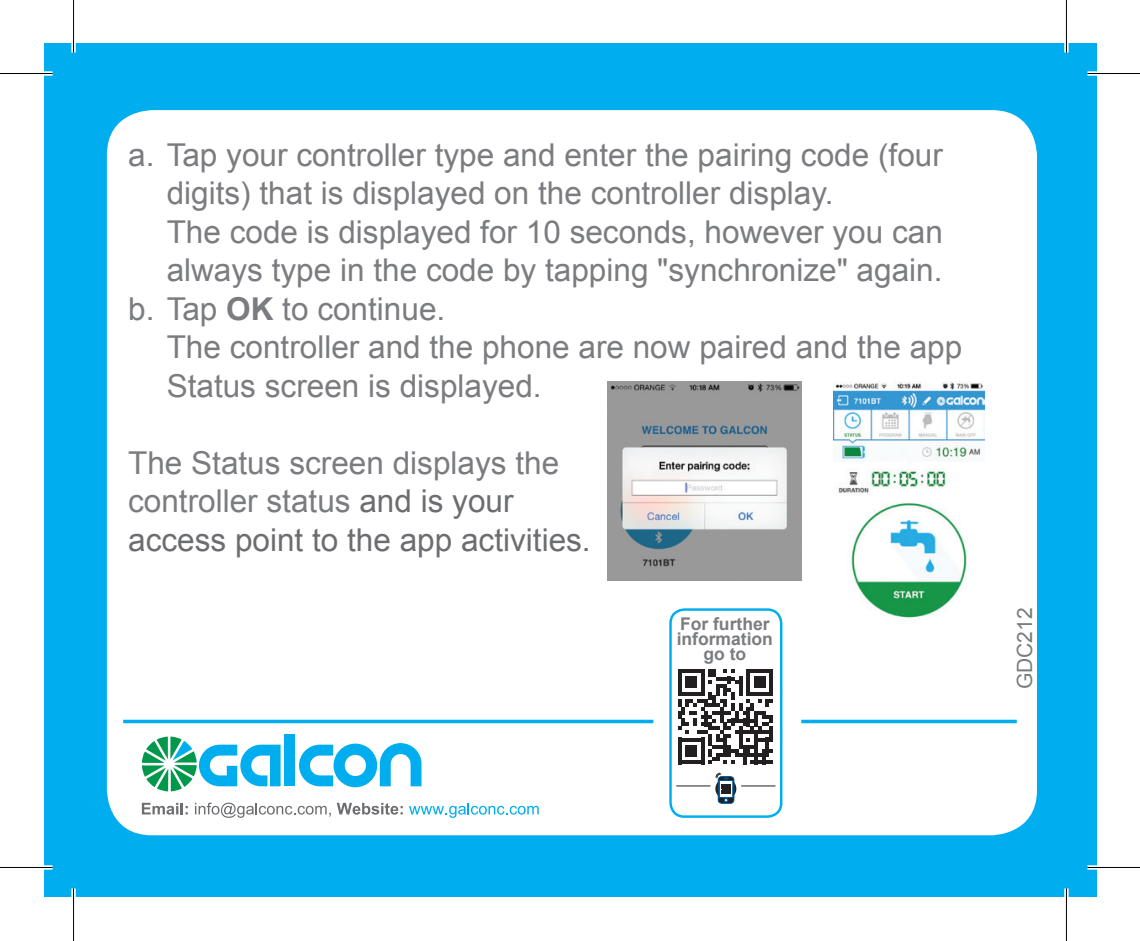
<style>
.page{position:relative;width:1140px;height:941px;background:#fff}
.page>*{position:absolute;margin:0;border:0;box-sizing:border-box;transform-origin:0 0}
.t1{font:31.5px/38.5px "Arial";color:#7a7c7f}
.t2{font:21px "Arial";color:#7a7c7f}
.t3{font:700 17.5px/29.4px "Arial";color:#7a7c7f;text-align:center}
.s1{font-weight:700}
.s2{color:#6c6d70}
</style>
<div class="page">
<div style="left:44px;top:44px;width:1051px;height:853px;background:#00aeef"></div>
<div style="left:107px;top:110px;width:929px;height:725px;background:#fff;border-radius:45px"></div>
<hr style="left:123px;top:720px;width:530px;height:3px;background:#00aeef">
<hr style="left:801px;top:720px;width:215px;height:3px;background:#00aeef">
<img style="left:607px;top:381px;width:194px;height:199px">
<img style="left:833px;top:382px;width:151px;height:236px">
<svg style="left:142px;top:803px;width:46px;height:11px"></svg>
<svg style="left:195px;top:802px;width:136px;height:16px"></svg>
<svg style="left:337px;top:803px;width:66px;height:11px"></svg>
<svg style="left:409px;top:803px;width:129px;height:15px"></svg>
<div style="left:284px;top:734px;width:11px;height:52px;background:#00aeef"></div>
<svg style="left:299px;top:743px;width:122px;height:44px"></svg>
<svg style="left:142px;top:736px;width:138px;height:55px"></svg>
<div style="left:669px;top:608px;width:113px;height:210px;border:2px solid #00aeef;border-radius:14px"></div>
<svg style="left:715px;top:778px;width:21px;height:21px"></svg>
<div style="left:718px;top:776px;width:15px;height:27px;border:1px solid #005692;border-radius:4px"></div>
<div style="left:719px;top:780px;width:13px;height:17px;background:#fff"></div>
<hr style="left:741px;top:785px;width:34px;height:1px;background:#231f20">
<hr style="left:676px;top:785px;width:34px;height:1px;background:#231f20">
<svg style="left:678px;top:669px;width:95px;height:95px"></svg>
<svg style="left:715px;top:773px;width:16px;height:28px"></svg>
<div style="left:0;top:71px;width:52px;height:5px;background:#fff"></div>
<div style="left:1087px;top:71px;width:52px;height:5px;background:#fff"></div>
<hr style="left:0;top:865px;width:52px;height:4px;background:#fff">
<hr style="left:1087px;top:865px;width:52px;height:4px;background:#fff">
<div style="left:71px;top:0;width:5px;height:53px;background:#f8f8f8"></div>
<div style="left:71px;top:888px;width:5px;height:53px;background:#f8f8f8"></div>
<svg style="left:1063px;top:0;width:5px;height:53px"></svg>
<svg style="left:1064px;top:888px;width:4px;height:53px"></svg>
<hr style="left:0;top:73px;width:52px;height:1px;background:#000">
<hr style="left:1087px;top:73px;width:52px;height:1px;background:#000">
<hr style="left:0;top:867px;width:52px;height:1px;background:#000">
<hr style="left:1087px;top:867px;width:52px;height:1px;background:#000">
<hr style="left:73px;top:0;width:1px;height:53px;background:#000">
<hr style="left:73px;top:888px;width:1px;height:53px;background:#000">
<hr style="left:1065px;top:0;width:1px;height:53px;background:#000">
<hr style="left:1065px;top:888px;width:1px;height:53px;background:#000">
<p class="t1" style="left:128px;top:136px;width:816px">.a Tap your controller type and enter the pairing code (four</p>
<p class="t1" style="left:167px;top:174px;width:668px">digits) that is displayed on the controller display.</p>
<p class="t1" style="left:167px;top:213px;width:777px">The code is displayed for 10 seconds, however you can</p>
<p class="t1" style="left:167px;top:251px;width:777px">always type in the code by tapping "synchronize" again.</p>
<p class="t1" style="left:128px;top:290px;width:318px">.b Tap <span class="s1">OK</span> to continue.</p>
<p class="t1" style="left:167px;top:328px;width:796px">The controller and the phone are now paired and the app</p>
<p class="t1" style="left:167px;top:367px;width:376px">Status screen is displayed.</p>
<p class="t1" style="left:128px;top:444px;width:464px">The Status screen displays the controller status <span class="s2">and is your access point to the app activities.</span></p>
<p class="t3" style="left:680px;top:610px;width:91px">For further go to</p>
<p class="t3" style="left:676px;top:624px;width:98px">information</p>
<p class="t2" style="left:1010px;top:689px;width:83px;rotate:-90deg">GDC212</p>
</div>
